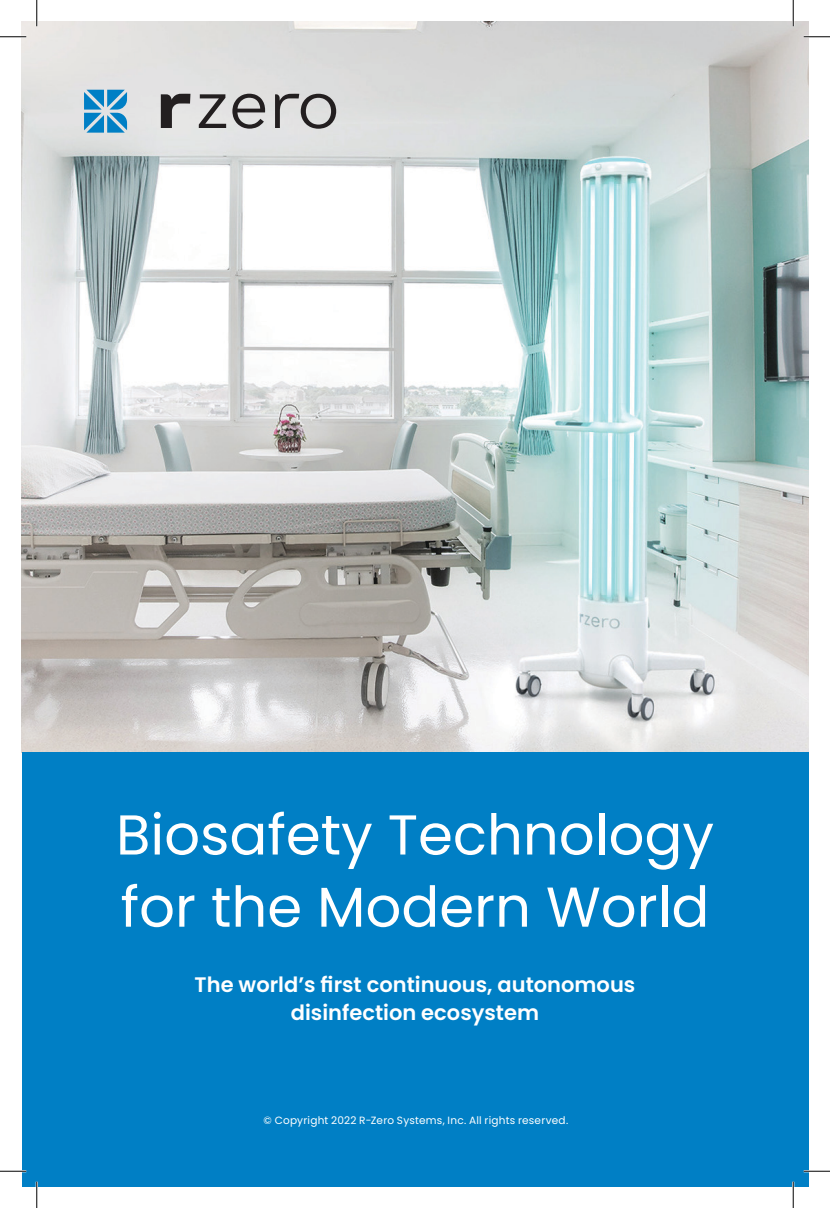
<style>
.page{position:relative;width:830px;height:1208px;background:#fff}
.page>*{position:absolute;margin:0;border:0;box-sizing:border-box;transform-origin:0 0}
.t1{font:56.18px "Poppins";color:#fff}
.t2{font:600 21px/28px "Poppins";color:#fff;text-align:center}
.Footer_Text{font:10.5px "Poppins";letter-spacing:.02em;color:#fff}
</style>
<div class="page">
<img style="left:21px;top:21px;width:787px;height:731px">
<div style="left:22px;top:752px;width:786px;height:434px;background:#007fc5"></div>
<svg style="left:199px;top:94px;width:27px;height:34px"></svg>
<svg style="left:232px;top:94px;width:33px;height:35px"></svg>
<svg style="left:161px;top:94px;width:29px;height:34px"></svg>
<svg style="left:275px;top:94px;width:61px;height:35px;background:#a2a1a1"></svg>
<svg style="left:84px;top:90px;width:43px;height:43px;background:#51a2cf"></svg>
<hr style="left:0;top:36px;width:26px;height:2px;background:#fff">
<hr style="left:803px;top:36px;width:27px;height:2px;background:#fff">
<hr style="left:0;top:1170px;width:26px;height:2px;background:#fff">
<hr style="left:803px;top:1170px;width:27px;height:2px;background:#fff">
<hr style="left:36px;top:0;width:2px;height:26px;background:#fff">
<hr style="left:36px;top:1181px;width:2px;height:27px;background:#fff">
<hr style="left:792px;top:0;width:2px;height:26px;background:#fff">
<hr style="left:792px;top:1181px;width:2px;height:27px;background:#fff">
<svg style="left:0;top:36px;width:26px;height:1px"></svg>
<svg style="left:803px;top:36px;width:27px;height:1px"></svg>
<svg style="left:0;top:1170px;width:26px;height:1px"></svg>
<svg style="left:803px;top:1170px;width:27px;height:1px"></svg>
<svg style="left:36px;top:0;width:1px;height:26px"></svg>
<svg style="left:36px;top:1181px;width:1px;height:27px"></svg>
<svg style="left:792px;top:0;width:1px;height:26px"></svg>
<svg style="left:792px;top:1181px;width:1px;height:27px"></svg>
<p class="t1" style="left:116px;top:802px;width:599px">Biosafety Technology</p>
<p class="t1" style="left:121px;top:874px;width:590px">for the Modern World</p>
<p class="t2" style="left:195px;top:970px;width:442px">The world’s first continuous, autonomous disinfection ecosystem</p>
<p class="Footer_Text" style="left:263px;top:1114px;width:306px">© Copyright 2022 R-Zero Systems, Inc. All rights reserved.</p>
</div>
